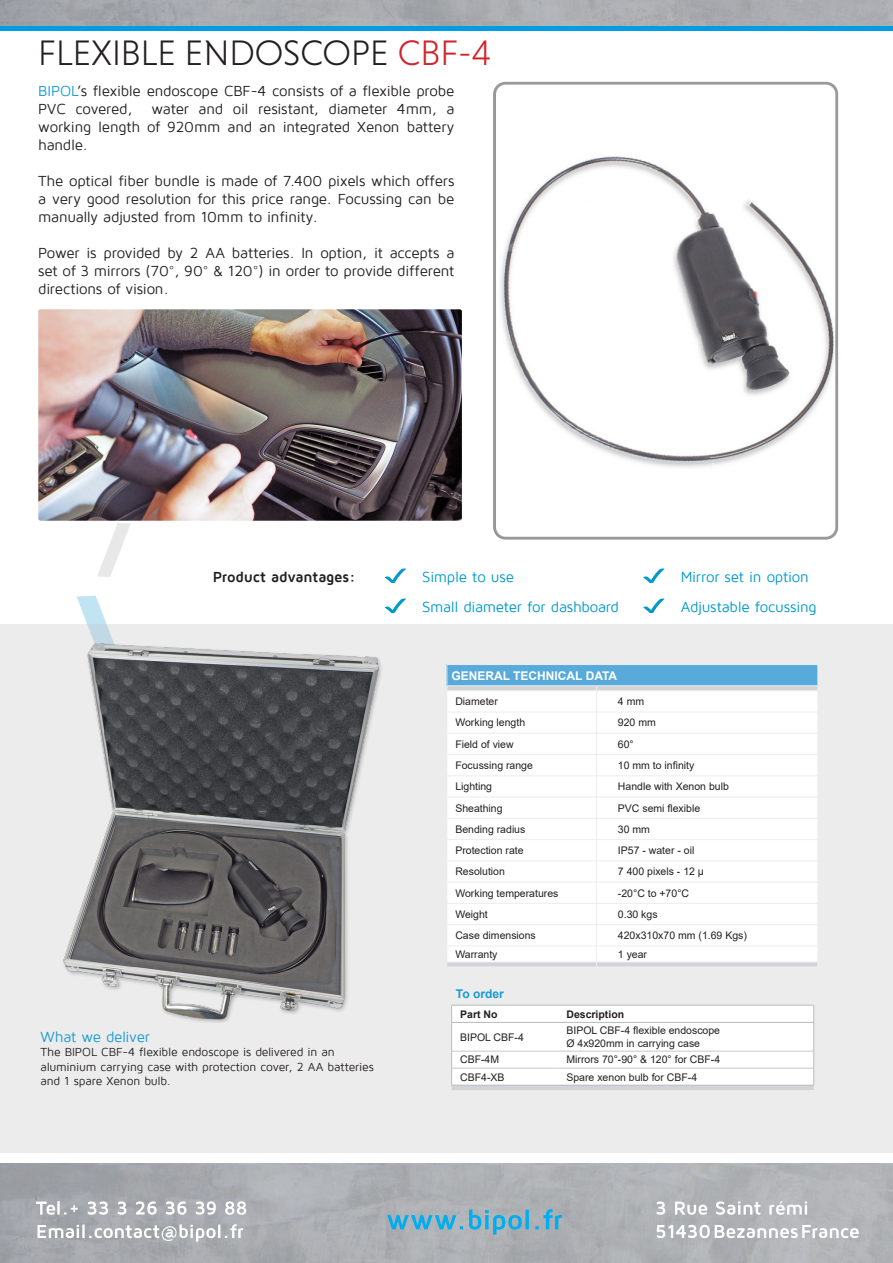
<style>
.page{position:relative;width:893px;height:1263px;background:#fff}
.page>*{position:absolute;margin:0;border:0;box-sizing:border-box;transform-origin:0 0}
.t1{font:300 36px "Niveau Grotesk";color:#231f20}
.t2{font:15px/18px "Maven Pro";letter-spacing:-.015em;color:#231f20;text-align:justify}
.t3{font:15px "Maven Pro";letter-spacing:-.015em;color:#09c}
.t4{font:700 15px "Maven Pro";letter-spacing:-.01em;color:#231f20}
.t5{font:15px "Maven Pro";letter-spacing:-.02em;color:#189bd2}
.t6{font:12px/14.4px "Maven Pro";letter-spacing:-.015em;color:#231f20}
.t7{font:700 12px "Arial";color:#fff}
.t8{font:700 12px "Arial";color:#189bd2}
.t9{font:10.5px "Arial";color:#231f20}
.t10{font:700 10.5px "Arial";color:#231f20}
.s1{color:#d1232a}
.s2{color:#189bd2}
</style>
<div class="page">
<hr style="left:0;top:27px;width:893px;height:4px;background:#009ee0">
<img style="left:0;top:1165px;width:893px;height:98px">
<svg style="left:657px;top:1225px;width:202px;height:13px"></svg>
<svg style="left:657px;top:1201px;width:150px;height:14px"></svg>
<svg style="left:37px;top:1224px;width:206px;height:17px"></svg>
<svg style="left:36px;top:1201px;width:210px;height:14px"></svg>
<svg style="left:387px;top:1209px;width:175px;height:25px;background:#80b0c3"></svg>
<svg style="left:77px;top:596px;width:49px;height:29px"></svg>
<svg style="left:97px;top:523px;width:33px;height:54px"></svg>
<div style="left:0;top:625px;width:893px;height:528px;background:#ececed"></div>
<svg style="left:451px;top:1005px;width:363px;height:85px;background:#fafafa"></svg>
<hr style="left:451px;top:1085px;width:107px;height:1px;background:#babbbe">
<hr style="left:558px;top:1085px;width:256px;height:1px;background:#babbbe">
<hr style="left:452px;top:1051px;width:106px;height:1px;background:#c7c8ca">
<hr style="left:558px;top:1051px;width:256px;height:1px;background:#c7c8ca">
<hr style="left:452px;top:1068px;width:106px;height:1px;background:#c7c8ca">
<hr style="left:558px;top:1068px;width:256px;height:1px;background:#c7c8ca">
<div style="left:447px;top:664px;width:371px;height:22px;background:#57aad9"></div>
<svg style="left:448px;top:686px;width:369px;height:280px;background:#d1d5d9"></svg>
<div style="left:448px;top:691px;width:369px;height:271px;background:#fff"></div>
<hr style="left:446px;top:664px;width:151px;height:1px;background:#f0f0f1">
<hr style="left:597px;top:664px;width:221px;height:1px;background:#f0f0f1">
<hr style="left:446px;top:966px;width:151px;height:1px;background:#f0f0f1">
<hr style="left:446px;top:685px;width:151px;height:1px;background:#f0f0f1">
<hr style="left:597px;top:966px;width:221px;height:1px;background:#f0f0f1">
<hr style="left:597px;top:685px;width:221px;height:1px;background:#f0f0f1">
<hr style="left:447px;top:690px;width:150px;height:1px;background:#ededee">
<hr style="left:597px;top:690px;width:221px;height:1px;background:#ededee">
<hr style="left:447px;top:712px;width:150px;height:1px;background:#ededee">
<hr style="left:597px;top:712px;width:221px;height:1px;background:#ededee">
<hr style="left:447px;top:733px;width:150px;height:1px;background:#ededee">
<hr style="left:597px;top:733px;width:221px;height:1px;background:#ededee">
<hr style="left:447px;top:754px;width:150px;height:1px;background:#ededee">
<hr style="left:597px;top:754px;width:221px;height:1px;background:#ededee">
<hr style="left:447px;top:775px;width:150px;height:1px;background:#ededee">
<hr style="left:597px;top:775px;width:221px;height:1px;background:#ededee">
<hr style="left:447px;top:797px;width:150px;height:1px;background:#ededee">
<hr style="left:597px;top:797px;width:221px;height:1px;background:#ededee">
<hr style="left:447px;top:818px;width:150px;height:1px;background:#ededee">
<hr style="left:597px;top:818px;width:221px;height:1px;background:#ededee">
<hr style="left:447px;top:839px;width:150px;height:1px;background:#ededee">
<hr style="left:597px;top:839px;width:221px;height:1px;background:#ededee">
<hr style="left:447px;top:860px;width:150px;height:1px;background:#ededee">
<hr style="left:597px;top:860px;width:221px;height:1px;background:#ededee">
<hr style="left:447px;top:882px;width:150px;height:1px;background:#ededee">
<hr style="left:597px;top:882px;width:221px;height:1px;background:#ededee">
<hr style="left:447px;top:903px;width:150px;height:1px;background:#ededee">
<hr style="left:597px;top:903px;width:221px;height:1px;background:#ededee">
<hr style="left:447px;top:924px;width:150px;height:1px;background:#ededee">
<hr style="left:597px;top:924px;width:221px;height:1px;background:#ededee">
<hr style="left:447px;top:946px;width:150px;height:1px;background:#ededee">
<svg style="left:446px;top:665px;width:2px;height:301px"></svg>
<hr style="left:597px;top:946px;width:221px;height:1px;background:#ededee">
<svg style="left:596px;top:686px;width:1px;height:280px"></svg>
<svg style="left:817px;top:665px;width:1px;height:21px"></svg>
<hr style="left:447px;top:962px;width:150px;height:1px;background:#ededee">
<hr style="left:597px;top:962px;width:221px;height:1px;background:#ededee">
<img style="left:63px;top:643px;width:318px;height:379px">
<img style="left:38px;top:309px;width:424px;height:212px">
<img style="left:493px;top:81px;width:346px;height:459px">
<svg style="left:385px;top:568px;width:21px;height:15px"></svg>
<svg style="left:643px;top:568px;width:21px;height:15px"></svg>
<svg style="left:385px;top:598px;width:21px;height:15px"></svg>
<svg style="left:643px;top:598px;width:21px;height:15px"></svg>
<p class="t1" style="left:38px;top:33px;width:454px">FLEXIBLE ENDOSCOPE <span class="s1">CBF-4</span></p>
<p class="t2" style="left:38px;top:82px;width:418px"><span class="s2">BIPOL</span>’s flexible endoscope CBF-4 consists of a flexible probe<br>PVC covered,</p>
<p class="t2" style="left:38px;top:100px;width:418px;text-indent:113px">water and oil resistant, diameter 4mm, a working length of 920mm and an integrated Xenon battery handle.</p>
<p class="t2" style="left:38px;top:172px;width:418px">The optical fiber bundle is made of 7.400 pixels which offers a very good resolution for this price range. Focussing can be manually adjusted from 10mm to infinity.</p>
<p class="t2" style="left:38px;top:244px;width:418px">Power is provided by 2 AA batteries. In option, it accepts a set of 3 mirrors (70°, 90° &amp; 120°) in order to provide different directions of vision.</p>
<p class="t4" style="left:213px;top:569px;width:144px">Product advantages:</p>
<p class="t3" style="left:422px;top:569px;width:93px">Simple to use</p>
<p class="t3" style="left:681px;top:569px;width:130px">Mirror set in option</p>
<p class="t3" style="left:422px;top:599px;width:198px">Small diameter for dashboard</p>
<p class="t3" style="left:681px;top:599px;width:137px">Adjustable focussing</p>
<p class="t5" style="left:41px;top:1029px;width:111px">What we deliver</p>
<p class="t6" style="left:41px;top:1045px;width:335px">The BIPOL CBF-4 flexible endoscope is delivered in an aluminium carrying case with protection cover, 2 AA batteries and 1 spare Xenon bulb.</p>
<p class="t7" style="left:451px;top:667px;width:167px">GENERAL TECHNICAL DATA</p>
<p class="t9" style="left:455px;top:694px;width:44px">Diameter</p>
<p class="t9" style="left:618px;top:694px;width:28px">4 mm</p>
<p class="t9" style="left:455px;top:715px;width:71px">Working length</p>
<p class="t9" style="left:618px;top:715px;width:39px">920 mm</p>
<p class="t9" style="left:455px;top:737px;width:60px">Field of view</p>
<p class="t9" style="left:618px;top:737px;width:17px">60°</p>
<p class="t9" style="left:455px;top:758px;width:79px">Focussing range</p>
<p class="t9" style="left:618px;top:758px;width:78px">10 mm to infinity</p>
<p class="t9" style="left:455px;top:779px;width:38px">Lighting</p>
<p class="t9" style="left:618px;top:779px;width:112px">Handle with Xenon bulb</p>
<p class="t9" style="left:455px;top:800px;width:49px">Sheathing</p>
<p class="t9" style="left:618px;top:800px;width:84px">PVC semi flexible</p>
<p class="t9" style="left:455px;top:822px;width:72px">Bending radius</p>
<p class="t9" style="left:618px;top:822px;width:34px">30 mm</p>
<p class="t9" style="left:455px;top:843px;width:70px">Protection rate</p>
<p class="t9" style="left:618px;top:843px;width:78px">IP57 - water - oil</p>
<p class="t9" style="left:455px;top:864px;width:51px">Resolution</p>
<p class="t9" style="left:618px;top:864px;width:88px">7 400 pixels - 12 µ</p>
<p class="t9" style="left:455px;top:886px;width:105px">Working temperatures</p>
<p class="t9" style="left:618px;top:886px;width:73px">-20°C to +70°C</p>
<p class="t9" style="left:455px;top:907px;width:34px">Weight</p>
<p class="t9" style="left:618px;top:907px;width:41px">0.30 kgs</p>
<p class="t9" style="left:455px;top:928px;width:82px">Case dimensions</p>
<p class="t9" style="left:618px;top:928px;width:130px">420x310x70 mm (1.69 Kgs)</p>
<p class="t9" style="left:455px;top:947px;width:44px">Warranty</p>
<p class="t9" style="left:618px;top:947px;width:31px">1 year</p>
<p class="t8" style="left:456px;top:986px;width:49px">To order</p>
<p class="t10" style="left:460px;top:1006px;width:39px">Part No</p>
<p class="t10" style="left:566px;top:1006px;width:59px">Description</p>
<p class="t9" style="left:460px;top:1030px;width:65px">BIPOL CBF-4</p>
<p class="t9" style="left:566px;top:1023px;width:155px">BIPOL CBF-4 flexible endoscope</p>
<p class="t9" style="left:566px;top:1036px;width:135px">Ø 4x920mm in carrying case</p>
<p class="t9" style="left:460px;top:1052px;width:41px">CBF-4M</p>
<p class="t9" style="left:566px;top:1052px;width:155px">Mirrors 70°-90° &amp; 120° for CBF-4</p>
<p class="t9" style="left:460px;top:1069px;width:46px">CBF4-XB</p>
<p class="t9" style="left:566px;top:1069px;width:132px">Spare xenon bulb for CBF-4</p>
</div>
